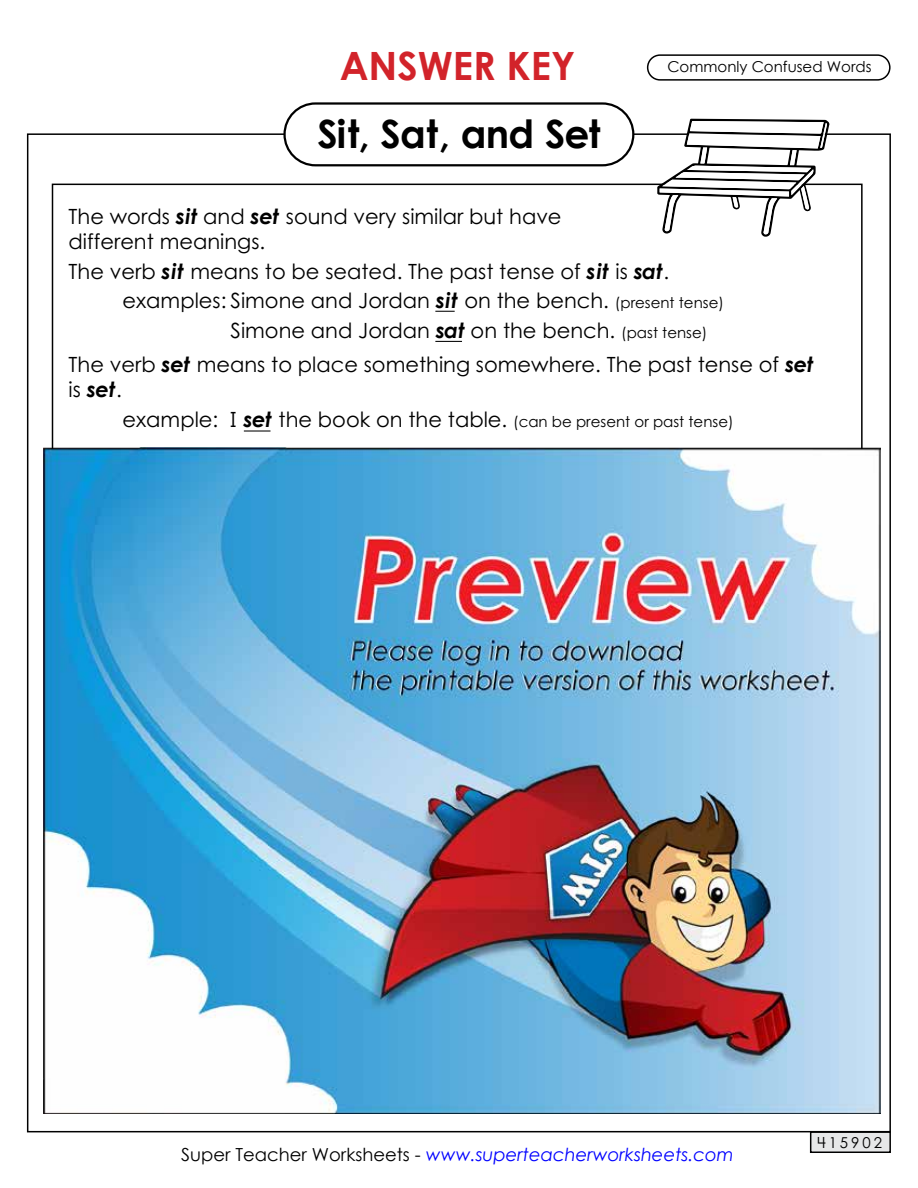
<style>
.page{position:relative;width:918px;height:1188px;background:#fff}
.page>*{position:absolute;margin:0;border:0;box-sizing:border-box;transform-origin:0 0}
.t1{font:700 39px "Century Gothic 2";letter-spacing:-.02em;color:#000}
.t2{font:700 39px "Century Gothic 2";color:#d2232a}
.t3{font:21px/25.2px "Century STW4";color:#000}
.t4{font:italic 18px "Century Gothic 2";color:#00f}
.t5{font:15px "Century Gothic 2";color:#000}
.t6{font:15px "Century STW4";letter-spacing:.2em;color:#000}
.s1{font-weight:700;font-style:italic}
.s2{font-size:15px}
.s3{font-style:normal;color:#000}
</style>
<div class="page">
<div style="left:283px;top:102px;width:351px;height:64px;border:2px solid #000;border-radius:31px"></div>
<div style="left:647px;top:54px;width:244px;height:27px;border:2px solid #000;border-radius:12px"></div>
<div style="left:811px;top:1132px;width:79px;height:20px;background:#e6e7e8"></div>
<div style="left:810px;top:1131px;width:81px;height:22px;border:2px solid #000"></div>
<svg style="left:657px;top:119px;width:173px;height:118px"></svg>
<svg style="left:435px;top:311px;width:20px;height:1px"></svg>
<svg style="left:435px;top:341px;width:27px;height:1px"></svg>
<hr style="left:244px;top:430px;width:27px;height:2px;background:#000">
<img style="left:44px;top:447px;width:837px;height:666px">
<h1 class="t2" style="left:340px;top:37px;width:237px">ANSWER KEY</h1>
<h1 class="t1" style="left:317px;top:104px;width:285px">Sit, Sat, and Set</h1>
<p class="t5" style="left:667px;top:56px;width:206px">Commonly Confused Words</p>
<p class="t3" style="left:69px;top:203px;width:495px">The words <span class="s1">sit</span> and <span class="s1">set</span> sound very similar but have different meanings.</p>
<p class="t3" style="left:69px;top:258px;width:602px">The verb <span class="s1">sit</span> means to be seated. The past tense of <span class="s1">sit</span> is <span class="s1">sat</span>.</p>
<p class="t3" style="left:123px;top:288px;width:603px">examples: Simone and Jordan <span class="s1">sit</span> on the bench. <span class="s2">(present tense)</span></p>
<p class="t3" style="left:231px;top:317px;width:478px">Simone and Jordan <span class="s1">sat</span> on the bench. <span class="s2">(past tense)</span></p>
<p class="t3" style="left:69px;top:352px;width:746px">The verb <span class="s1">set</span> means to place something somewhere. The past tense of <span class="s1">set </span>is <span class="s1">set</span>.</p>
<p class="t3" style="left:123px;top:407px;width:613px">example: I <span class="s1">set</span> the book on the table. <span class="s2">(can be present or past tense)</span></p>
<p class="t4" style="left:181px;top:1142px;width:554px"><span class="s3">Super Teacher Worksheets -</span> www.superteacherworksheets.com</p>
<p class="t6" style="left:817px;top:1132px;width:66px">415902</p>
</div>
